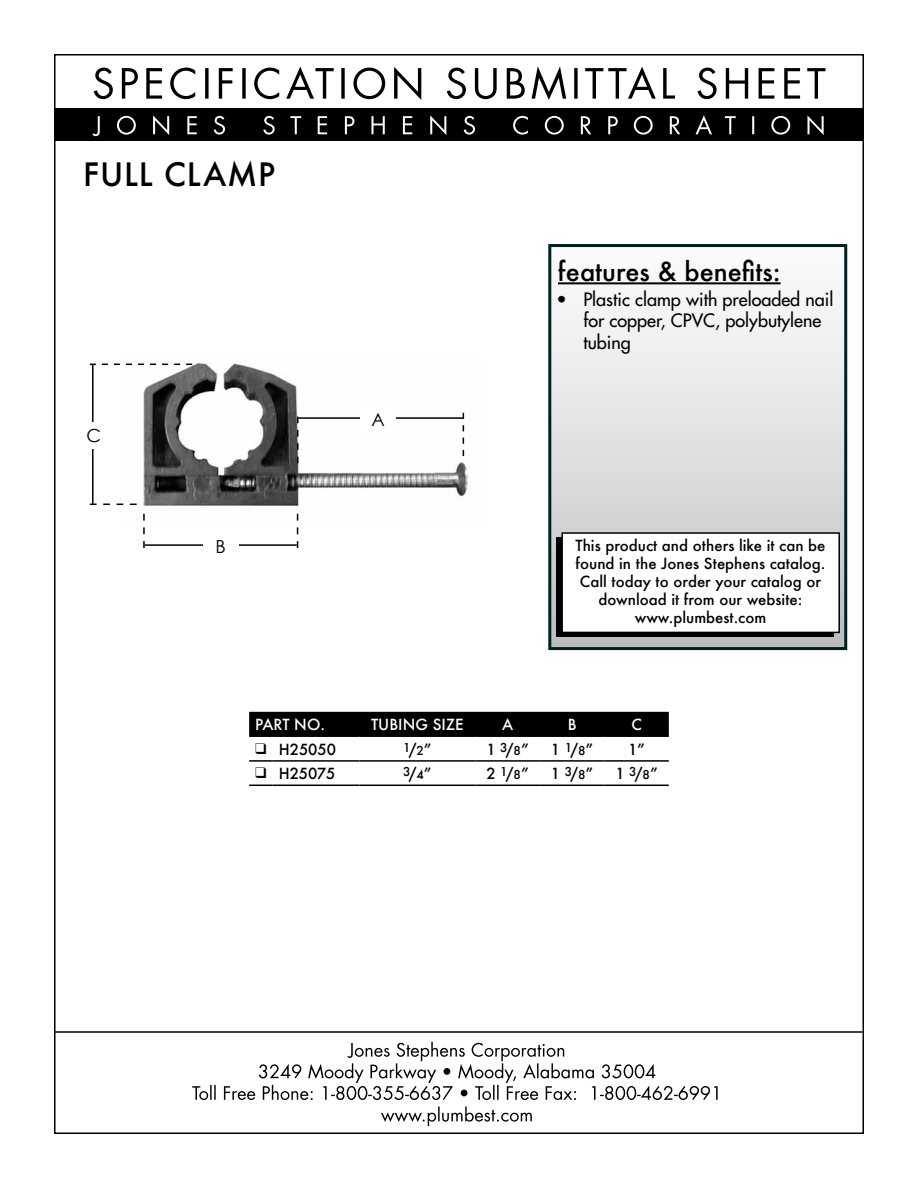
<style>
.page{position:relative;width:918px;height:1188px;background:#fff}
.page>*{position:absolute;margin:0;border:0;box-sizing:border-box;transform-origin:0 0}
.t1{font:500 31.5px "Futura";letter-spacing:.025em;color:#000}
.t2{font:500 25.5px "Futura";color:#000}
.t3{font:18px/21.6px "Futura";color:#000}
.t4{font:18px "Century Gothic";color:#000}
.t5{font:500 15px/18px "Futura";color:#000;text-align:center}
.t6{font:500 15px "Futura";color:#fff}
.t7{font:500 12px "Futura";color:#000}
.s1{font-size:15px}
.s2{font-size:12px}
</style>
<div class="page">
<img style="left:120px;top:362px;width:348px;height:167px">
<svg style="left:94px;top:66px;width:731px;height:34px"></svg>
<div style="left:55px;top:109px;width:808px;height:32px;background:#000"></div>
<svg style="left:93px;top:115px;width:731px;height:21px"></svg>
<div style="left:550px;top:246px;width:296px;height:403px;background:linear-gradient(to bottom,#fdfefe,#bdbfc1)"></div>
<div style="left:548px;top:244px;width:299px;height:406px;border:3px solid #001f20"></div>
<hr style="left:558px;top:282px;width:223px;height:2px;background:#000">
<div style="left:556px;top:537px;width:277px;height:100px;background:#000"></div>
<div style="left:562px;top:533px;width:277px;height:99px;background:#fff"></div>
<div style="left:561px;top:532px;width:279px;height:101px;border:2px solid #000"></div>
<svg style="left:381px;top:1107px;width:151px;height:19px"></svg>
<svg style="left:192px;top:1042px;width:526px;height:58px"></svg>
<hr style="left:54px;top:1031px;width:808px;height:2px;background:#000">
<div style="left:249px;top:712px;width:420px;height:23px;background:#000"></div>
<hr style="left:249px;top:735px;width:24px;height:2px;background:#000">
<hr style="left:273px;top:735px;width:86px;height:2px;background:#000">
<hr style="left:359px;top:735px;width:116px;height:2px;background:#000">
<hr style="left:475px;top:735px;width:65px;height:2px;background:#000">
<hr style="left:540px;top:735px;width:64px;height:2px;background:#000">
<hr style="left:604px;top:735px;width:65px;height:2px;background:#000">
<hr style="left:249px;top:760px;width:24px;height:2px;background:#000">
<hr style="left:273px;top:760px;width:86px;height:2px;background:#000">
<hr style="left:359px;top:760px;width:116px;height:2px;background:#000">
<hr style="left:475px;top:760px;width:65px;height:2px;background:#000">
<hr style="left:540px;top:760px;width:64px;height:2px;background:#000">
<hr style="left:604px;top:760px;width:65px;height:2px;background:#000">
<svg style="left:249px;top:785px;width:24px;height:1px"></svg>
<hr style="left:273px;top:785px;width:86px;height:1px;background:#000">
<hr style="left:359px;top:785px;width:116px;height:1px;background:#000">
<hr style="left:475px;top:785px;width:65px;height:1px;background:#000">
<hr style="left:540px;top:785px;width:64px;height:1px;background:#000">
<hr style="left:604px;top:785px;width:65px;height:1px;background:#000">
<svg style="left:297px;top:417px;width:1px;height:46px"></svg>
<svg style="left:143px;top:514px;width:2px;height:34px"></svg>
<svg style="left:297px;top:514px;width:1px;height:34px"></svg>
<svg style="left:463px;top:413px;width:1px;height:43px"></svg>
<hr style="left:298px;top:417px;width:166px;height:2px;background:#000">
<hr style="left:145px;top:544px;width:152px;height:2px;background:#000">
<div style="left:360px;top:405px;width:36px;height:27px;background:#fff"></div>
<div style="left:203px;top:532px;width:35px;height:27px;background:#fff"></div>
<svg style="left:90px;top:364px;width:102px;height:1px"></svg>
<svg style="left:90px;top:504px;width:47px;height:1px"></svg>
<hr style="left:92px;top:365px;width:2px;height:140px;background:#000">
<div style="left:76px;top:422px;width:35px;height:27px;background:#fff"></div>
<h1 class="t1" style="left:83px;top:152px;width:193px">FULL CLAMP</h1>
<p class="t4" style="left:86px;top:424px;width:16px">C</p>
<p class="t4" style="left:216px;top:535px;width:12px">B</p>
<p class="t4" style="left:371px;top:408px;width:15px">A</p>
<h2 class="t2" style="left:558px;top:254px;width:224px">features &amp; benefits:</h2>
<p class="t3" style="left:583px;top:288px;width:252px;text-indent:-27px">• Plastic clamp with preloaded nail for copper, CPVC, polybutylene tubing</p>
<p class="t5" style="left:576px;top:537px;width:252px">This product and others like it can be found in the Jones Stephens catalog.<br>Call today to order your catalog or download it from our website: www.plumbest.com</p>
<p class="t6" style="left:255px;top:714px;width:71px">PART NO.</p>
<p class="t6" style="left:371px;top:714px;width:94px">TUBING SIZE</p>
<p class="t6" style="left:502px;top:714px;width:13px">A</p>
<p class="t6" style="left:568px;top:714px;width:10px">B</p>
<p class="t6" style="left:631px;top:714px;width:12px">C</p>
<p class="t5" style="left:255px;top:740px;width:82px">❑ H25050</p>
<p class="t7" style="left:403px;top:740px;width:30px">1<span class="s1">/</span>2<span class="s1">”</span></p>
<p class="t5" style="left:486px;top:740px;width:44px">1 <sup>3</sup>/<span class="s2">8</span>”</p>
<p class="t5" style="left:551px;top:740px;width:44px">1 <sup>1</sup>/<span class="s2">8</span>”</p>
<p class="t5" style="left:628px;top:740px;width:19px">1”</p>
<p class="t5" style="left:255px;top:765px;width:82px">❑ H25075</p>
<p class="t7" style="left:403px;top:765px;width:30px">3<span class="s1">/</span>4<span class="s1">”</span></p>
<p class="t5" style="left:486px;top:765px;width:44px">2 <sup>1</sup>/<span class="s2">8</span>”</p>
<p class="t5" style="left:551px;top:765px;width:44px">1 <sup>3</sup>/<span class="s2">8</span>”</p>
<p class="t5" style="left:615px;top:765px;width:44px">1 <sup>3</sup>/<span class="s2">8</span>”</p>
</div>
